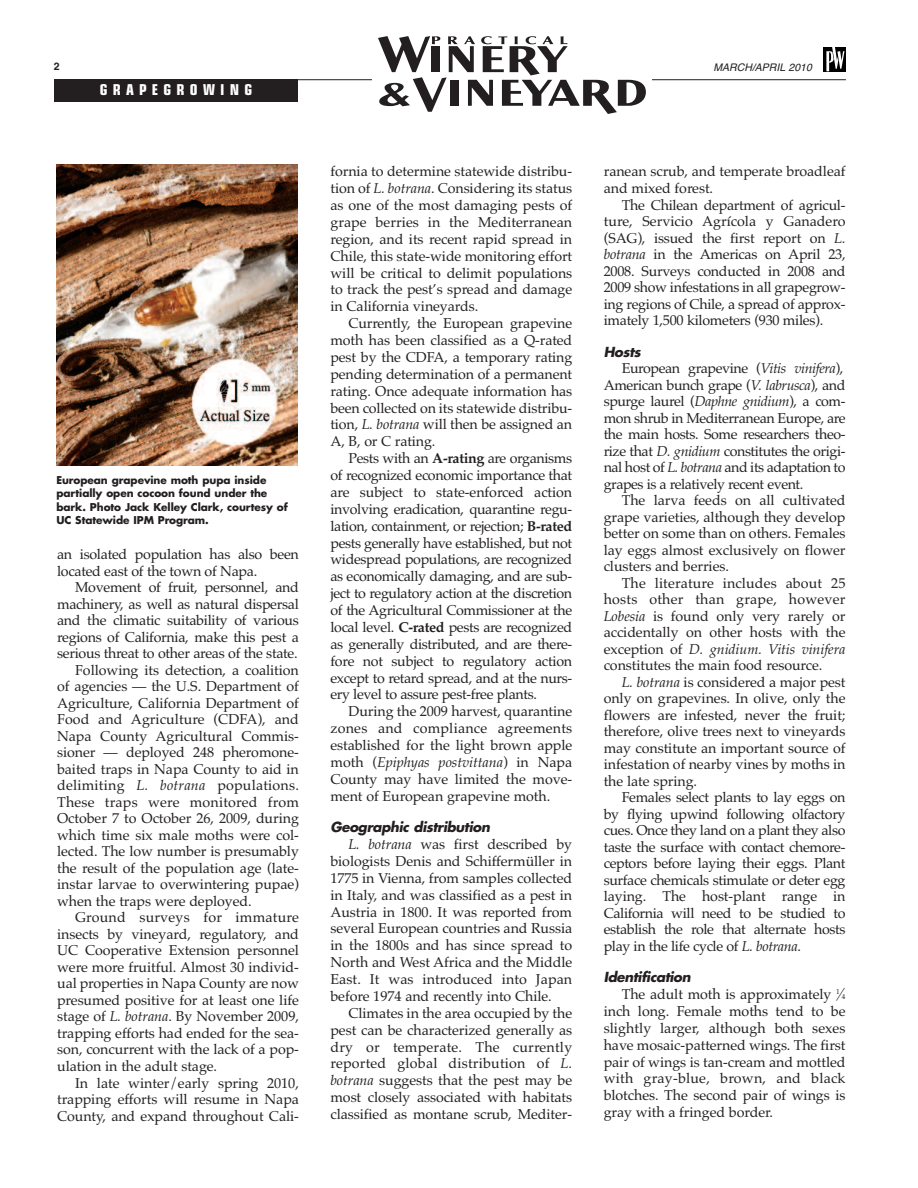
<style>
.page{position:relative;width:918px;height:1188px;background:#fff}
.page>*{position:absolute;margin:0;border:0;box-sizing:border-box;transform-origin:0 0}
.t1{font:700 condensed 15px "Eurostile";letter-spacing:.35em;color:#fff}
.t2{font:14.25px/16.8px "Palatino";letter-spacing:-.005em;color:#231f20;text-align:justify}
.t3{font:14.25px/16.5px "Palatino";letter-spacing:-.03em;color:#231f20}
.t4{font:14.25px "Palatino";letter-spacing:.015em;color:#231f20}
.t5{font:italic 700 13.5px "Futura";letter-spacing:-.025em;color:#231f20}
.t6{font:700 10.5px/13.5px "Futura";letter-spacing:-.005em;color:#231f20}
.t7{font:italic 10.5px "Helvetica";color:#231f20}
.t8{font:700 10.5px "Helvetica";color:#231f20}
.s1{font-style:italic}
.s2{font-weight:700}
.s3{font-size:7.2px}
</style>
<div class="page">
<div style="left:824px;top:47px;width:22px;height:24px;background:#000"></div>
<svg style="left:826px;top:47px;width:18px;height:24px"></svg>
<hr style="left:55px;top:79px;width:791px;height:1px;background:#231f20">
<div style="left:54px;top:80px;width:244px;height:22px;background:#231f20"></div>
<div style="left:372px;top:30px;width:279px;height:89px;background:#fff"></div>
<svg style="left:378px;top:36px;width:268px;height:78px"></svg>
<img style="left:56px;top:164px;width:242px;height:301px">
<p class="t8" style="left:54px;top:61px;width:7px">2</p>
<p class="t1" style="left:100px;top:84px;width:154px">GRAPEGROWING</p>
<p class="t6" style="left:56px;top:474px;width:233px">European grapevine moth pupa inside partially open cocoon found under the bark. Photo Jack Kelley Clark, courtesy of UC Statewide IPM Program.</p>
<p class="t2" style="left:57px;top:546px;width:243px">an isolated population has also been located east of the town of Napa.</p>
<p class="t2" style="left:75px;top:579px;width:225px">Movement of fruit, personnel, and</p>
<p class="t2" style="left:57px;top:595px;width:243px">machinery, as well as natural dispersal</p>
<p class="t2" style="left:57px;top:612px;width:243px">and the climatic suitability of various</p>
<p class="t2" style="left:57px;top:628px;width:243px">regions of California, make this pest a</p>
<p class="t2" style="left:57px;top:645px;width:242px">serious threat to other areas of the state.</p>
<p class="t2" style="left:75px;top:661px;width:225px">Following its detection, a coalition</p>
<p class="t2" style="left:57px;top:678px;width:243px">of agencies — the U.S. Department of</p>
<p class="t2" style="left:57px;top:694px;width:243px">Agriculture, California Department of</p>
<p class="t2" style="left:57px;top:711px;width:243px">Food and Agriculture (CDFA), and</p>
<p class="t2" style="left:57px;top:727px;width:243px">Napa County Agricultural Commis-</p>
<p class="t2" style="left:57px;top:744px;width:243px">sioner — deployed 248 pheromone-</p>
<p class="t2" style="left:57px;top:760px;width:243px">baited traps in Napa County to aid in</p>
<p class="t4" style="left:57px;top:777px;width:243px">delimiting <span class="s1">L. botrana</span> populations.</p>
<p class="t4" style="left:57px;top:793px;width:243px">These traps were monitored from</p>
<p class="t2" style="left:57px;top:810px;width:243px">October 7 to October 26, 2009, during</p>
<p class="t2" style="left:57px;top:826px;width:243px">which time six male moths were col-</p>
<p class="t2" style="left:57px;top:843px;width:243px">lected. The low number is presumably</p>
<p class="t2" style="left:57px;top:859px;width:243px">the result of the population age (late-</p>
<p class="t2" style="left:57px;top:876px;width:243px">instar larvae to overwintering pupae)</p>
<p class="t2" style="left:57px;top:892px;width:196px">when the traps were deployed.</p>
<p class="t4" style="left:75px;top:909px;width:225px">Ground surveys for immature</p>
<p class="t2" style="left:57px;top:925px;width:243px">insects by vineyard, regulatory, and</p>
<p class="t2" style="left:57px;top:942px;width:243px">UC Cooperative Extension personnel</p>
<p class="t2" style="left:57px;top:958px;width:243px">were more fruitful. Almost 30 individ-</p>
<p class="t2" style="left:57px;top:975px;width:243px">ual properties in Napa County are now</p>
<p class="t2" style="left:57px;top:991px;width:243px">presumed positive for at least one life</p>
<p class="t2" style="left:57px;top:1008px;width:243px">stage of <span class="s1">L. botrana</span>. By November 2009,</p>
<p class="t2" style="left:57px;top:1024px;width:243px">trapping efforts had ended for the sea-</p>
<p class="t2" style="left:57px;top:1041px;width:243px">son, concurrent with the lack of a pop-</p>
<p class="t2" style="left:57px;top:1057px;width:162px">ulation in the adult stage.</p>
<p class="t2" style="left:75px;top:1074px;width:225px">In late winter/early spring 2010,</p>
<p class="t2" style="left:57px;top:1091px;width:243px">trapping efforts will resume in Napa</p>
<p class="t2" style="left:57px;top:1108px;width:243px">County, and expand throughout Cali-</p>
<p class="t2" style="left:330px;top:163px;width:243px">fornia to determine statewide distribu&shy;tion of <span class="s1">L. botrana</span>. Considering its status as one of the most damaging pests of grape berries in the Mediterranean region, and its recent rapid spread in Chile, this state-wide monitoring effort will be critical to delimit populations to track the pest’s spread and damage in California vineyards.</p>
<p class="t2" style="left:330px;top:315px;width:243px;text-indent:18px">Currently, the European grapevine moth has been classified as a Q-rated pest by the CDFA, a temporary rating pending determination of a permanent rating. Once adequate information has been collected on its statewide distribu&shy;tion, <span class="s1">L. botrana</span> will then be assigned an A, B, or C rating.</p>
<p class="t2" style="left:330px;top:450px;width:243px;text-indent:18px">Pests with an <span class="s2">A-rating</span> are organisms of recognized economic importance that are subject to state-enforced action involving eradication, quarantine regu&shy;lation, containment, or rejection; <span class="s2">B-rated </span>pests generally have established, but not widespread populations, are recognized as economically damaging, and are sub&shy;ject to regulatory action at the discretion of the Agricultural Commissioner at the local level. <span class="s2">C-rated</span> pests are recognized as generally distributed, and are there&shy;fore not subject to regulatory action except to retard spread, and at the nurs&shy;ery level to assure pest-free plants.</p>
<p class="t2" style="left:330px;top:703px;width:243px;text-indent:18px">During the 2009 harvest, quarantine zones and compliance agreements established for the light brown apple moth (<span class="s1">Epiphyas postvittana</span>) in Napa County may have limited the move&shy;ment of European grapevine moth.</p>
<p class="t5" style="left:330px;top:821px;width:161px">Geographic distribution</p>
<p class="t2" style="left:330px;top:836px;width:243px;text-indent:18px"><span class="s1">L. botrana</span> was first described by biologists Denis and Schiffermüller in 1775 in Vienna, from samples collected in Italy, and was classified as a pest in Austria in 1800. It was reported from several European countries and Russia in the 1800s and has since spread to North and West Africa and the Middle East. It was introduced into Japan before 1974 and recently into Chile.</p>
<p class="t2" style="left:330px;top:1005px;width:243px;text-indent:18px">Climates in the area occupied by the pest can be characterized generally as dry or temperate. The currently reported global distribution of <span class="s1">L. botrana</span> suggests that the pest may be most closely associated with habitats classified as montane scrub, Mediter-</p>
<p class="t7" style="left:714px;top:61px;width:100px">MARCH/APRIL 2010</p>
<p class="t2" style="left:604px;top:163px;width:243px">ranean scrub, and temperate broadleaf and mixed forest.</p>
<p class="t2" style="left:604px;top:197px;width:243px;text-indent:18px">The Chilean department of agricul&shy;ture, Servicio Agrícola y Ganadero (SAG), issued the first report on <span class="s1">L. botrana</span> in the Americas on April 23, 2008. Surveys conducted in 2008 and 2009 show infestations in all grapegrow&shy;ing regions of Chile, a spread of approx&shy;imately 1,500 kilometers (930 miles).</p>
<p class="t5" style="left:604px;top:346px;width:39px">Hosts</p>
<p class="t3" style="left:604px;top:360px;width:243px;text-indent:18px">European grapevine (<span class="s1">Vitis vinifera</span>), American bunch grape (<span class="s1">V. labrusca</span>), and spurge laurel (<span class="s1">Daphne gnidium</span>), a com&shy;mon shrub in Mediterranean Europe, are the main hosts. Some researchers theo&shy;rize that <span class="s1">D. gnidium</span> constitutes the origi&shy;nal host of <span class="s1">L. botrana</span> and its adaptation to grapes is a relatively recent event.</p>
<p class="t2" style="left:604px;top:492px;width:243px;text-indent:18px">The larva feeds on all cultivated grape varieties, although they develop better on some than on others. Females lay eggs almost exclusively on flower clusters and berries.</p>
<p class="t2" style="left:604px;top:575px;width:243px;text-indent:18px">The literature includes about 25 hosts other than grape, however <span class="s1">Lobesia</span> is found only very rarely or accidentally on other hosts with the exception of <span class="s1">D. gnidium. Vitis vinifera </span>constitutes the main food resource.</p>
<p class="t2" style="left:604px;top:674px;width:243px;text-indent:18px"><span class="s1">L. botrana</span> is considered a major pest only on grapevines. In olive, only the flowers are infested, never the fruit; therefore, olive trees next to vineyards may constitute an important source of infestation of nearby vines by moths in the late spring.</p>
<p class="t2" style="left:604px;top:789px;width:243px;text-indent:18px">Females select plants to lay eggs on by flying upwind following olfactory cues. Once they land on a plant they also taste the surface with contact chemore&shy;ceptors before laying their eggs. Plant surface chemicals stimulate or deter egg laying. The host-plant range in California will need to be studied to establish the role that alternate hosts play in the life cycle of <span class="s1">L. botrana</span>.</p>
<p class="t5" style="left:604px;top:971px;width:89px">Identification</p>
<p class="t2" style="left:604px;top:986px;width:243px;text-indent:18px">The adult moth is approximately <sup>1</sup>⁄<span class="s3">4 </span>inch long. Female moths tend to be slightly larger, although both sexes have mosaic-patterned wings. The first pair of wings is tan-cream and mottled with gray-blue, brown, and black blotches. The second pair of wings is gray with a fringed border.</p>
</div>
